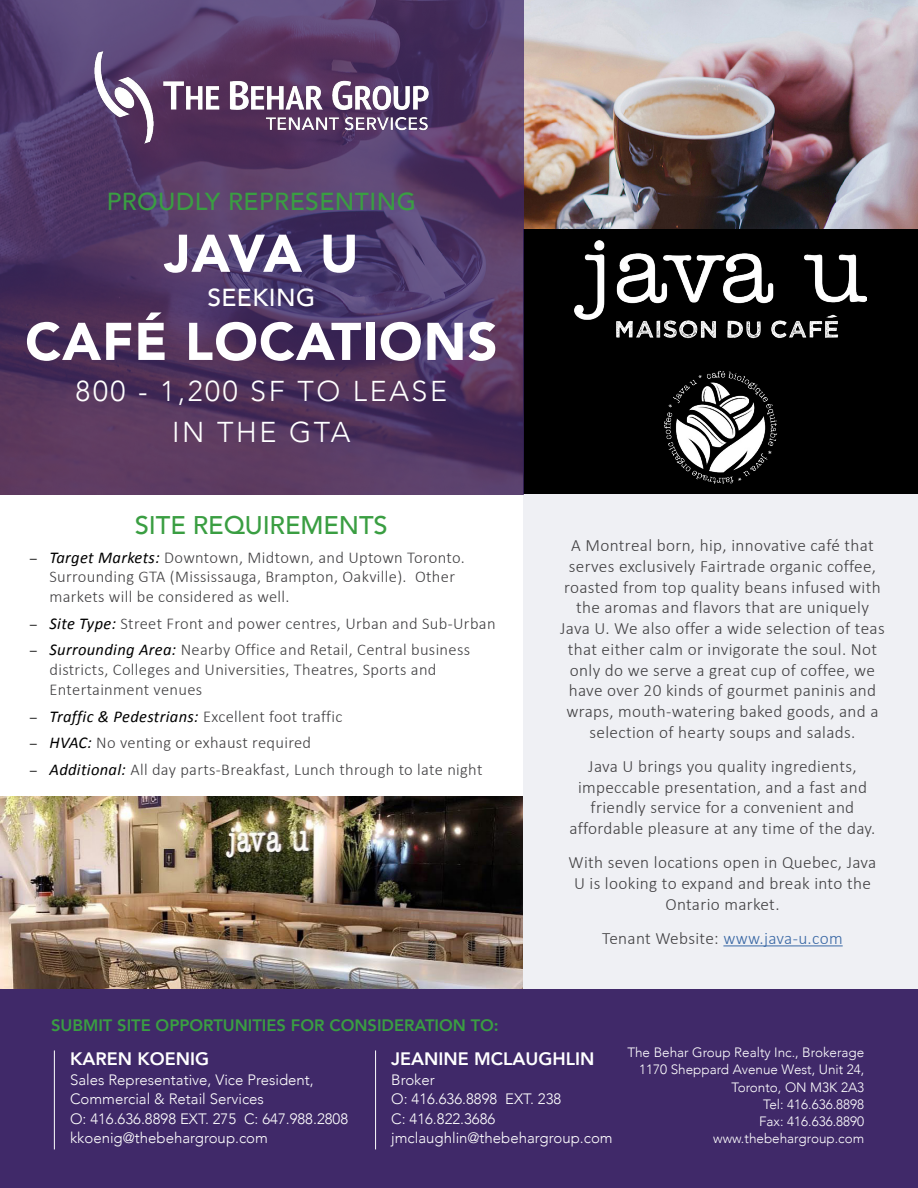
<style>
.page{position:relative;width:918px;height:1188px;background:#fff}
.page>*{position:absolute;margin:0;border:0;box-sizing:border-box;transform-origin:0 0}
.t1{font:900 52.5px "Avenir";letter-spacing:.02em;color:#fff}
.t2{font:300 28.65px/41px "Avenir";letter-spacing:.09em;color:#fff;text-align:center}
.t3{font:500 25.5px "Avenir";letter-spacing:-.005em;color:#3a9e42}
.t4{font:500 24.6px "Avenir";letter-spacing:.02em;color:#3a9e42}
.t5{font:500 24.6px "Avenir";letter-spacing:.02em;color:#fff}
.t6{font:800 18px "Avenir";color:#fff}
.t7{font:300 17.25px/20.7px "Calibri";letter-spacing:.02em;color:#414042;text-align:center}
.t8{font:300 16.5px/19.8px "Calibri";letter-spacing:.02em;color:#414042}
.t9{font:800 16.5px "Avenir";color:#3a9e42}
.t10{font:italic 16.5px "Calibri";letter-spacing:.02em;color:#000}
.t11{font:300 15px/19.5px "Avenir";color:#fff}
.t12{font:300 13.5px/17.2px "Avenir";color:#fff;text-align:right}
.s1{font-family:"Minion Pro";font-weight:400;color:#000}
.s2{font-weight:400;font-style:italic;color:#000}
.s3{font-family:"Minion Pro";font-style:normal}
.s4{font-weight:300;font-style:normal;color:#414042}
.s5{color:#3a68a5}
</style>
<div class="page">
<img style="left:524px;top:0;width:394px;height:230px">
<img style="left:0;top:796px;width:524px;height:193px">
<div style="left:524px;top:230px;width:394px;height:265px;background:#000"></div>
<img style="left:575px;top:241px;width:292px;height:243px">
<div style="left:524px;top:495px;width:394px;height:494px;background:#eff0f4"></div>
<hr style="left:723px;top:945px;width:120px;height:1px;background:#3a68a5">
<div style="left:0;top:989px;width:918px;height:199px;background:#402969"></div>
<hr style="left:54px;top:1050px;width:1px;height:99px;background:#fff">
<hr style="left:375px;top:1050px;width:1px;height:99px;background:#fff">
<svg style="left:0;top:0;width:524px;height:495px;background:#523864"></svg>
<img style="left:86px;top:42px;width:351px;height:115px">
<h3 class="t4" style="left:107px;top:181px;width:311px">PROUDLY REPRESENTING</h3>
<h1 class="t1" style="left:164px;top:209px;width:196px">JAVA U</h1>
<h3 class="t5" style="left:207px;top:276px;width:110px">SEEKING</h3>
<h1 class="t1" style="left:25px;top:297px;width:474px">CAFÉ LOCATIONS</h1>
<h2 class="t2" style="left:76px;top:371px;width:373px">800 - 1,200 SF TO LEASE<br>IN THE GTA</h2>
<h3 class="t3" style="left:135px;top:503px;width:254px">SITE REQUIREMENTS</h3>
<p class="t8" style="left:49px;top:547px;width:417px;text-indent:-20px"><span class="s1">–</span> <span class="s2">Target Markets:</span> Downtown, Midtown, and Uptown Toronto.<br>Surrounding GTA (Mississauga, Brampton, Oakville). Other markets will be considered as well.</p>
<p class="t8" style="left:29px;top:613px;width:468px"><span class="s1">–</span> <span class="s2">Site Type:</span> Street Front and power centres, Urban and Sub-Urban</p>
<p class="t8" style="left:49px;top:639px;width:422px;text-indent:-20px"><span class="s1">–</span> <span class="s2">Surrounding Area:</span> Nearby Office and Retail, Central business districts, Colleges and Universities, Theatres, Sports and<br>Entertainment venues</p>
<p class="t10" style="left:29px;top:705px;width:315px"><span class="s3">–</span> Traffic &amp; Pedestrians: <span class="s4">Excellent foot traffic</span></p>
<p class="t8" style="left:29px;top:732px;width:283px"><span class="s1">–</span> <span class="s2">HVAC:</span> No venting or exhaust required</p>
<p class="t8" style="left:29px;top:758px;width:455px"><span class="s1">–</span> <span class="s2">Additional:</span> All day parts-Breakfast, Lunch through to late night</p>
<p class="t7" style="left:560px;top:534px;width:326px">A Montreal born, hip, innovative café that serves exclusively Fairtrade organic coffee, roasted from top quality beans infused with the aromas and flavors that are uniquely Java U. We also offer a wide selection of teas that either calm or invigorate the soul. Not only do we serve a great cup of coffee, we have over 20 kinds of gourmet paninis and wraps, mouth-watering baked goods, and a selection of hearty soups and salads.</p>
<p class="t7" style="left:569px;top:755px;width:308px">Java U brings you quality ingredients, impeccable presentation, and a fast and friendly service for a convenient and affordable pleasure at any time of the day.</p>
<p class="t7" style="left:569px;top:851px;width:309px">With seven locations open in Quebec, Java<br>U is looking to expand and break into the<br>Ontario market.</p>
<p class="t7" style="left:602px;top:927px;width:242px">Tenant Website: <span class="s5">www.java-u.com</span></p>
<p class="t9" style="left:51px;top:1012px;width:449px">SUBMIT SITE OPPORTUNITIES FOR CONSIDERATION TO:</p>
<p class="t6" style="left:70px;top:1045px;width:140px">KAREN KOENIG</p>
<p class="t11" style="left:70px;top:1070px;width:280px">Sales Representative, Vice President, Commercial &amp; Retail Services<br>O: 416.636.8898 EXT. 275 C: 647.988.2808 kkoenig@thebehargroup.com</p>
<p class="t6" style="left:391px;top:1045px;width:205px">JEANINE MCLAUGHLIN</p>
<p class="t11" style="left:391px;top:1070px;width:223px">Broker<br>O: 416.636.8898 EXT. 238<br>C: 416.822.3686 jmclaughlin@thebehargroup.com</p>
<p class="t12" style="left:627px;top:1044px;width:238px">The Behar Group Realty Inc., Brokerage<br>1170 Sheppard Avenue West, Unit 24,<br>Toronto, ON M3K 2A3<br>Tel: 416.636.8898<br>Fax: 416.636.8890 www.thebehargroup.com</p>
</div>
